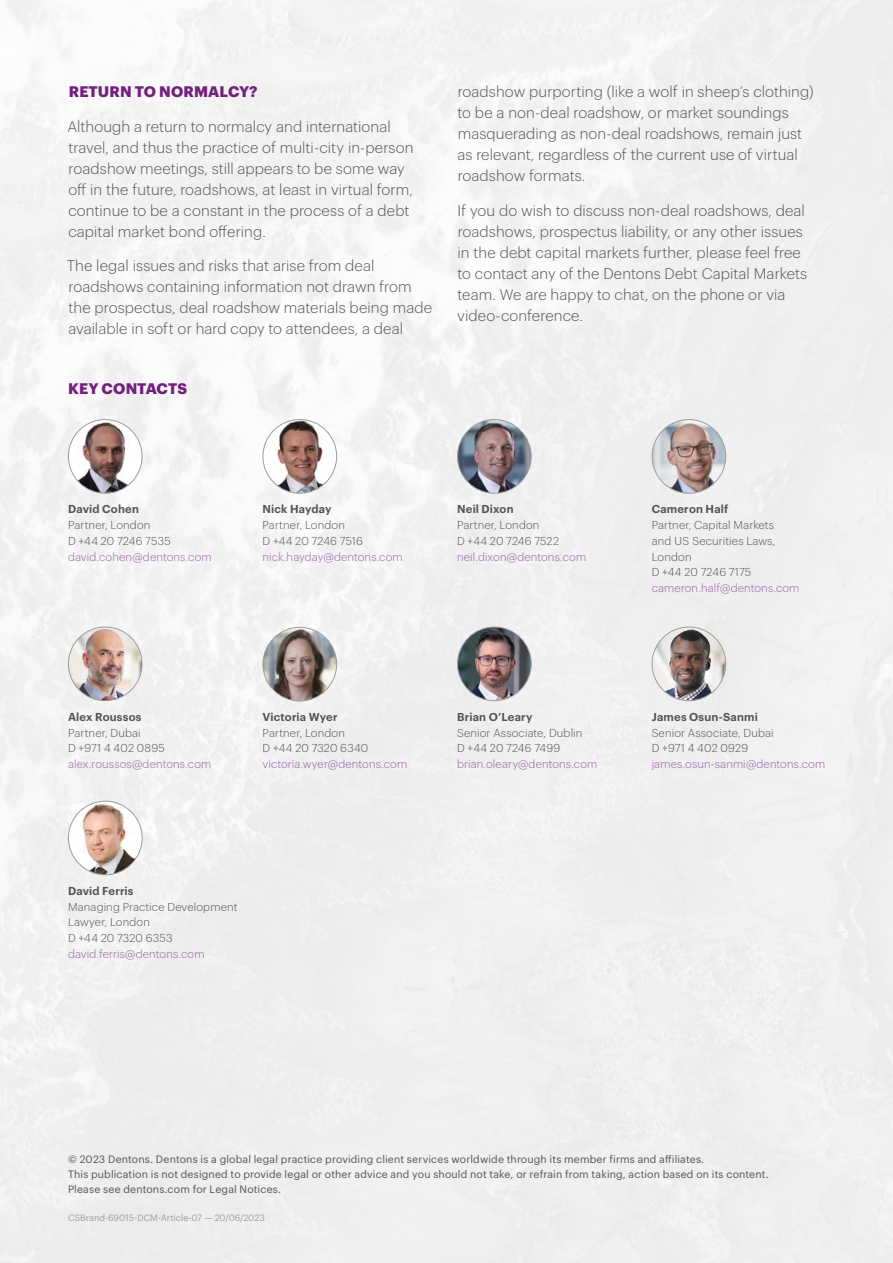
<style>
.page{position:relative;width:893px;height:1263px;background:#fff}
.page>*{position:absolute;margin:0;border:0;box-sizing:border-box;transform-origin:0 0}
.t1{font:300 15px/21px "Dentons Sans";letter-spacing:.005em;color:#555454}
.t2{font:700 15px "Dentons Sans";letter-spacing:.005em;color:#73207d}
.t3{font:300 11.25px/15.8px "Dentons Sans";letter-spacing:.015em;color:#555454}
.t4{font:300 11.25px "Dentons Sans";letter-spacing:.015em;color:#9860a4}
.t5{font:600 11.25px "Dentons Sans";letter-spacing:.015em;color:#555454}
.t6{font:10.5px/15px "Dentons Sans";letter-spacing:.015em;color:#555454}
.t7{font:9px "Dentons Sans";color:#9d9d9c}
</style>
<div class="page">
<img style="left:68px;top:420px;width:74px;height:73px;border-radius:37px">
<div style="left:68px;top:419px;width:74px;height:75px;border:1px solid #9d9d9c;border-radius:50%"></div>
<img style="left:264px;top:420px;width:73px;height:73px">
<div style="left:263px;top:419px;width:74px;height:75px;border:1px solid #9d9d9c;border-radius:50%"></div>
<img style="left:457px;top:420px;width:74px;height:73px;border-radius:37px">
<div style="left:457px;top:419px;width:74px;height:75px;border:1px solid #9d9d9c;border-radius:50%"></div>
<img style="left:652px;top:420px;width:74px;height:73px;border-radius:37px">
<div style="left:652px;top:419px;width:74px;height:75px;border:1px solid #9d9d9c;border-radius:50%"></div>
<img style="left:68px;top:627px;width:74px;height:74px;border-radius:37px">
<div style="left:68px;top:627px;width:74px;height:74px;border:1px solid #9d9d9c;border-radius:50%"></div>
<img style="left:263px;top:627px;width:74px;height:74px;border-radius:37px">
<div style="left:263px;top:627px;width:74px;height:74px;border:1px solid #9d9d9c;border-radius:50%"></div>
<img style="left:458px;top:627px;width:73px;height:74px;border-radius:37px">
<div style="left:457px;top:627px;width:75px;height:74px;border:1px solid #9d9d9c;border-radius:50%"></div>
<img style="left:652px;top:627px;width:74px;height:74px;border-radius:37px">
<div style="left:652px;top:627px;width:74px;height:74px;border:1px solid #9d9d9c;border-radius:50%"></div>
<img style="left:68px;top:801px;width:74px;height:74px">
<div style="left:68px;top:801px;width:74px;height:74px;border:1px solid #9d9d9c;border-radius:50%"></div>
<p class="t2" style="left:69px;top:80px;width:190px">RETURN TO NORMALCY?</p>
<p class="t1" style="left:67px;top:115px;width:348px">Although a return to normalcy and international travel, and thus the practice of multi-city in-person roadshow meetings, still appears to be some way off in the future, roadshows, at least in virtual form, continue to be a constant in the process of a debt capital market bond offering.</p>
<p class="t1" style="left:67px;top:254px;width:367px">The legal issues and risks that arise from deal roadshows containing information not drawn from the prospectus, deal roadshow materials being made available in soft or hard copy to attendees, a deal</p>
<p class="t2" style="left:68px;top:377px;width:121px">KEY CONTACTS</p>
<p class="t1" style="left:457px;top:80px;width:358px">roadshow purporting (like a wolf in sheep’s clothing) to be a non-deal roadshow, or market soundings masquerading as non-deal roadshows, remain just as relevant, regardless of the current use of virtual roadshow formats.</p>
<p class="t1" style="left:457px;top:199px;width:351px">If you do wish to discuss non-deal roadshows, deal roadshows, prospectus liability, or any other issues in the debt capital markets further, please feel free to contact any of the Dentons Debt Capital Markets team. We are happy to chat, on the phone or via video-conference.</p>
<p class="t5" style="left:68px;top:501px;width:72px">David Cohen</p>
<p class="t3" style="left:68px;top:516px;width:104px">Partner, London<br>D +44 20 7246 7535</p>
<p class="t4" style="left:68px;top:548px;width:145px">david.cohen@dentons.com</p>
<p class="t5" style="left:263px;top:501px;width:70px">Nick Hayday</p>
<p class="t3" style="left:263px;top:516px;width:102px">Partner, London<br>D +44 20 7246 7516</p>
<p class="t4" style="left:263px;top:548px;width:142px">nick.hayday@dentons.com</p>
<p class="t5" style="left:457px;top:501px;width:58px">Neil Dixon</p>
<p class="t3" style="left:457px;top:516px;width:103px">Partner, London<br>D +44 20 7246 7522</p>
<p class="t4" style="left:457px;top:548px;width:131px">neil.dixon@dentons.com</p>
<p class="t5" style="left:652px;top:501px;width:78px">Cameron Half</p>
<p class="t3" style="left:652px;top:516px;width:125px">Partner, Capital Markets and US Securities Laws,<br>London<br>D +44 20 7246 7175</p>
<p class="t4" style="left:652px;top:580px;width:149px">cameron.half@dentons.com</p>
<p class="t5" style="left:68px;top:708px;width:75px">Alex Roussos</p>
<p class="t3" style="left:68px;top:724px;width:98px">Partner, Dubai<br>D +971 4 402 0895</p>
<p class="t4" style="left:68px;top:756px;width:145px">alex.roussos@dentons.com</p>
<p class="t5" style="left:263px;top:708px;width:77px">Victoria Wyer</p>
<p class="t3" style="left:263px;top:724px;width:107px">Partner, London<br>D +44 20 7320 6340</p>
<p class="t4" style="left:263px;top:756px;width:146px">victoria.wyer@dentons.com</p>
<p class="t5" style="left:68px;top:882px;width:67px">David Ferris</p>
<p class="t3" style="left:68px;top:898px;width:171px">Managing Practice Development<br>Lawyer, London<br>D +44 20 7320 6353</p>
<p class="t4" style="left:68px;top:946px;width:138px">david.ferris@dentons.com</p>
<p class="t5" style="left:457px;top:708px;width:77px">Brian O’Leary</p>
<p class="t3" style="left:457px;top:724px;width:127px">Senior Associate, Dublin<br>D +44 20 7246 7499</p>
<p class="t4" style="left:457px;top:756px;width:142px">brian.oleary@dentons.com</p>
<p class="t5" style="left:652px;top:708px;width:108px">James Osun-Sanmi</p>
<p class="t3" style="left:652px;top:724px;width:124px">Senior Associate, Dubai<br>D +971 4 402 0929</p>
<p class="t4" style="left:652px;top:756px;width:175px">james.osun-sanmi@dentons.com</p>
<p class="t6" style="left:68px;top:1151px;width:702px">© 2023 Dentons. Dentons is a global legal practice providing client services worldwide through its member firms and affiliates.<br>This publication is not designed to provide legal or other advice and you should not take, or refrain from taking, action based on its content.<br>Please see dentons.com for Legal Notices.</p>
<p class="t7" style="left:68px;top:1211px;width:198px">CSBrand-69015-DCM-Article-07 — 20/06/2023</p>
</div>
